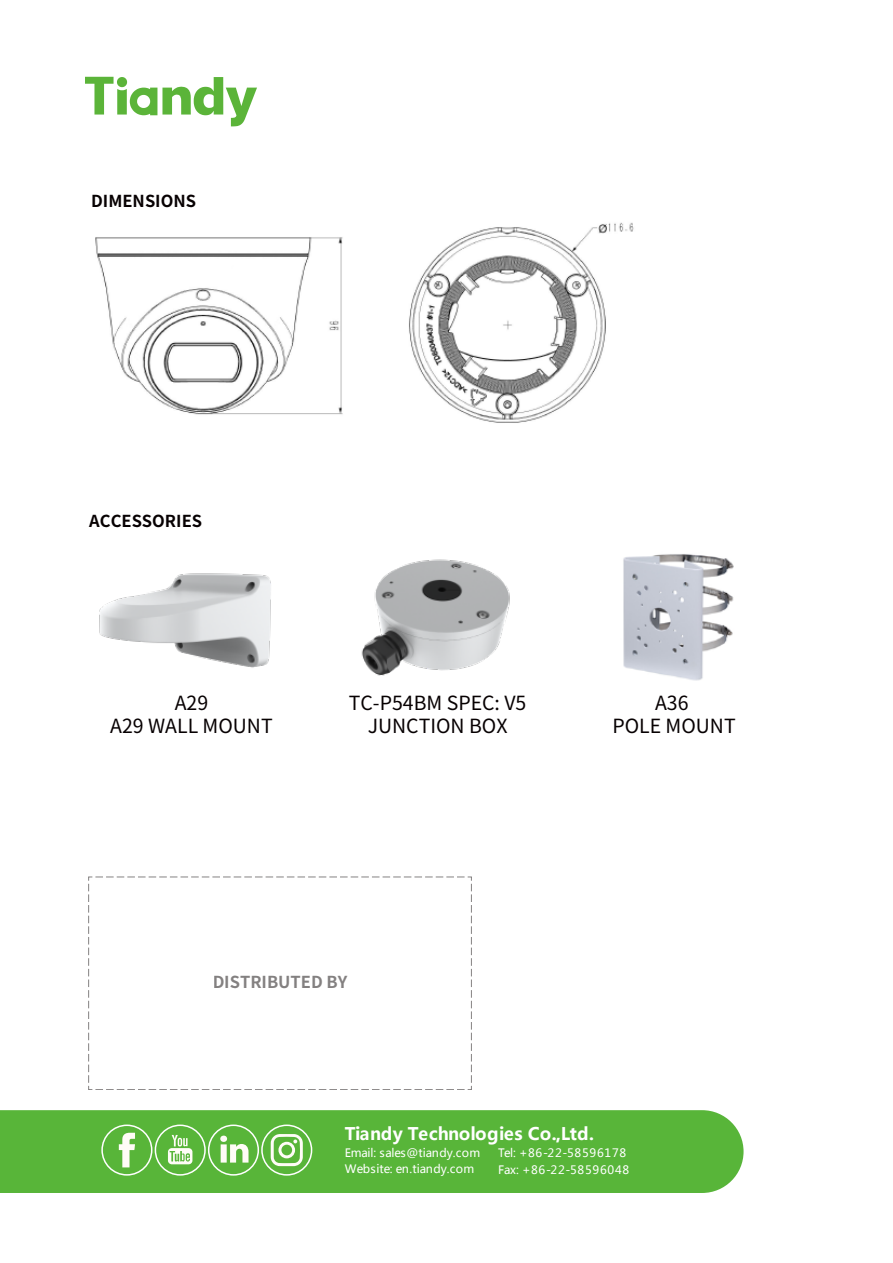
<style>
.page{position:relative;width:893px;height:1263px;background:#fff}
.page>*{position:absolute;margin:0;border:0;box-sizing:border-box;transform-origin:0 0}
.t1{font:19.5px/22.5px "Source Han Sans CN";color:#070102;text-align:center}
.t2{font:700 17.25px "Microsoft Ya Hei";letter-spacing:.005em;color:#fff}
.t3{font:700 16.5px "Source Han Sans CN";color:#070102}
.t4{font:11.55px/15.8px "Microsoft Ya Hei";letter-spacing:.015em;color:#fff}
.t5{font:11.55px/16px "Microsoft Ya Hei";letter-spacing:.065em;color:#fff}
</style>
<div class="page">
<div style="left:0;top:1110px;width:743px;height:83px;background:#58b539"></div>
<div style="left:101px;top:1124px;width:51px;height:52px;border:2px solid #fff;border-radius:50%"></div>
<svg style="left:119px;top:1133px;width:16px;height:34px"></svg>
<div style="left:155px;top:1124px;width:51px;height:52px;border:2px solid #fff;border-radius:50%"></div>
<svg style="left:168px;top:1135px;width:24px;height:29px"></svg>
<div style="left:208px;top:1124px;width:51px;height:52px;border:2px solid #fff;border-radius:50%"></div>
<svg style="left:220px;top:1136px;width:28px;height:26px"></svg>
<div style="left:261px;top:1124px;width:51px;height:52px;border:2px solid #fff;border-radius:50%"></div>
<svg style="left:271px;top:1134px;width:32px;height:32px"></svg>
<svg style="left:88px;top:877px;width:384px;height:213px"></svg>
<svg style="left:85px;top:77px;width:172px;height:49px"></svg>
<img style="left:99px;top:573px;width:172px;height:95px">
<img style="left:361px;top:559px;width:149px;height:117px">
<img style="left:623px;top:554px;width:111px;height:127px">
<img style="left:95px;top:237px;width:248px;height:178px">
<img style="left:409px;top:222px;width:225px;height:201px">
<p class="t3" style="left:91px;top:192px;width:106px">DIMENSIONS</p>
<p class="t3" style="left:89px;top:512px;width:114px">ACCESSORIES</p>
<p class="t1" style="left:110px;top:692px;width:164px">A29<br>A29 WALL MOUNT</p>
<p class="t1" style="left:349px;top:692px;width:179px">TC-P54BM SPEC: V5<br>JUNCTION BOX</p>
<p class="t1" style="left:612px;top:692px;width:125px">A36<br>POLE MOUNT</p>
<p class="t3" style="left:212px;top:972px;width:136px">DISTRIBUTED BY</p>
<p class="t2" style="left:345px;top:1121px;width:251px">Tiandy Technologies Co.,Ltd.</p>
<p class="t4" style="left:345px;top:1145px;width:137px">Email: sales@tiandy.com<br>Website: en.tiandy.com</p>
<p class="t5" style="left:498px;top:1145px;width:133px">Tel: +86-22-58596178<br>Fax: +86-22-58596048</p>
</div>
